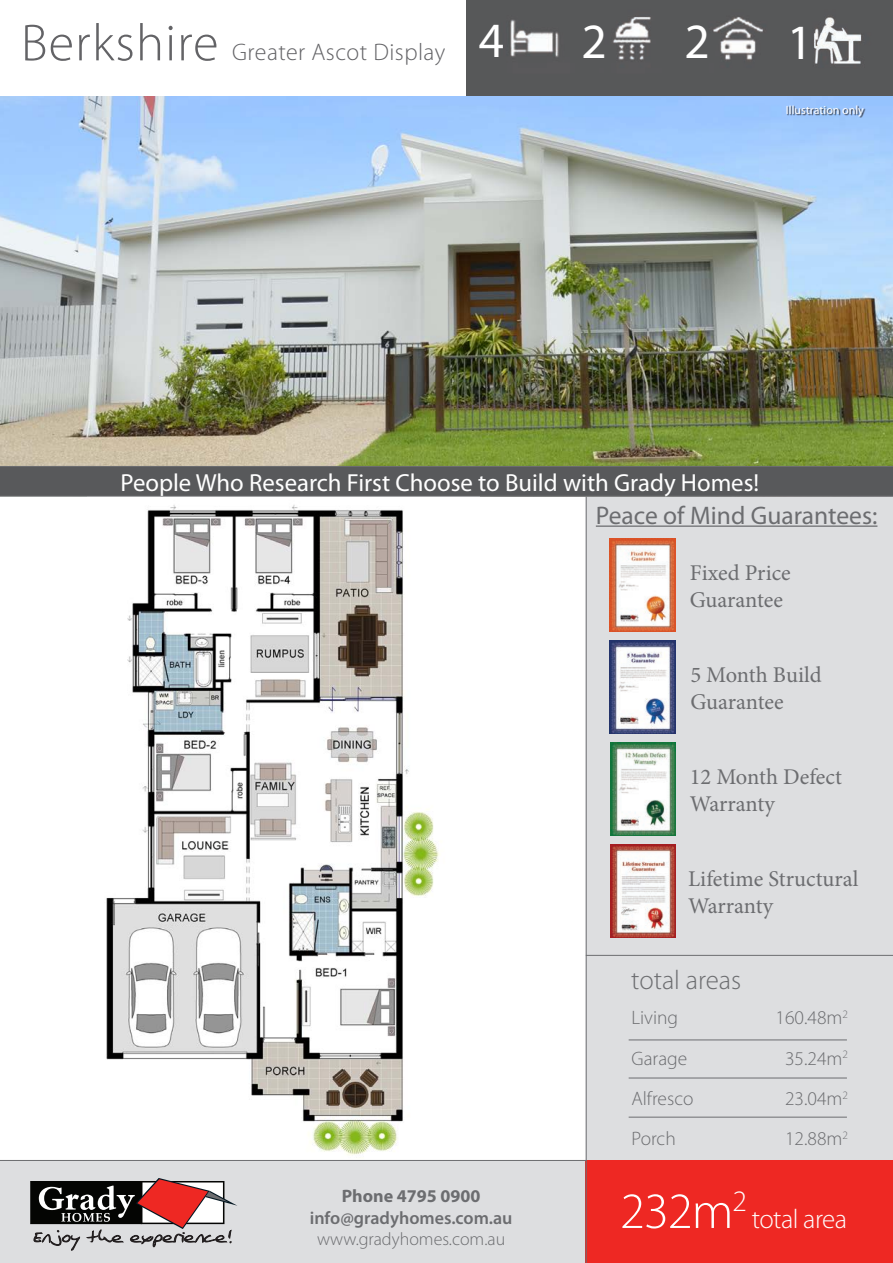
<style>
.page{position:relative;width:893px;height:1263px;background:#fff}
.page>*{position:absolute;margin:0;border:0;box-sizing:border-box;transform-origin:0 0}
.t1{font:300 51px "Myriad Pro";color:#fff}
.t2{font:49.5px "Myriad Pro";color:#fff}
.t3{font:300 27px "Myriad Pro";color:#6c6d70}
.t4{font:300 27px "Myriad Pro";letter-spacing:-.02em;color:#fff}
.t5{font:25.5px "Myriad Pro";color:#6c6d70}
.t6{font:24.75px "Myriad Pro";color:#fff}
.t7{font:300 24px "Myriad Pro";letter-spacing:.02em;color:#636366}
.t8{font:22.5px/27px "Minion Pro";color:#6c6d70}
.t9{font:300 19.5px "Myriad Pro";color:#6c6d70}
.t10{font:600 18px "Myriad Pro";color:#6c6d70}
.t11{font:300 18px "Myriad Pro";color:#6c6d70}
.t12{font:700 18px "Myriad Pro";color:#6c6d70}
.t13{font:12px "Myriad Pro";color:#fff}
.s1{font-size:52.5px}
</style>
<div class="page">
<div style="left:587px;top:496px;width:306px;height:664px;background:#dddee0"></div>
<img style="left:467px;top:0;width:426px;height:96px">
<div style="left:0;top:1161px;width:586px;height:102px;background:#dddee0"></div>
<div style="left:586px;top:1160px;width:307px;height:103px;background:#ee2823"></div>
<hr style="left:596px;top:525px;width:281px;height:2px;background:#6c6d70">
<img style="left:610px;top:538px;width:66px;height:93px">
<img style="left:610px;top:640px;width:66px;height:94px">
<img style="left:610px;top:743px;width:66px;height:93px">
<img style="left:610px;top:845px;width:66px;height:93px">
<img style="left:0;top:96px;width:893px;height:370px">
<img style="left:87px;top:496px;width:392px;height:659px">
<svg style="left:30px;top:1178px;width:207px;height:72px;background:#998181"></svg>
<div style="left:0;top:466px;width:893px;height:30px;background:#58595b"></div>
<div style="left:787px;top:106px;width:78px;height:12px;background:#231f20;opacity:.75"></div>
<hr style="left:629px;top:1039px;width:218px;height:1px;background:#6c6d70">
<hr style="left:629px;top:1078px;width:218px;height:1px;background:#6c6d70">
<hr style="left:629px;top:1117px;width:218px;height:1px;background:#6c6d70">
<hr style="left:586px;top:955px;width:307px;height:1px;background:#6c6d70">
<hr style="left:586px;top:496px;width:1px;height:767px;background:#6c6d70">
<hr style="left:0;top:1160px;width:586px;height:1px;background:#6c6d70">
<p class="t7" style="left:21px;top:39px;width:426px"><span class="s1">Berkshire</span> Greater Ascot Display</p>
<p class="t2" style="left:787px;top:12px;width:27px">1</p>
<p class="t2" style="left:479px;top:10px;width:27px">4</p>
<p class="t2" style="left:582px;top:11px;width:27px">2</p>
<p class="t2" style="left:684px;top:11px;width:27px">2</p>
<p class="t13" style="left:786px;top:102px;width:79px">Illustration only</p>
<p class="t6" style="left:120px;top:467px;width:640px">People Who Research First Choose to Build with Grady Homes!</p>
<p class="t5" style="left:596px;top:499px;width:283px">Peace of Mind Guarantees:</p>
<p class="t8" style="left:690px;top:559px;width:103px">Fixed Price</p>
<p class="t8" style="left:690px;top:586px;width:95px">Guarantee</p>
<p class="t8" style="left:690px;top:661px;width:133px">5 Month Build<br>Guarantee</p>
<p class="t8" style="left:690px;top:764px;width:154px">12 Month Defect<br>Warranty</p>
<p class="t8" style="left:688px;top:865px;width:172px">Lifetime Structural<br>Warranty</p>
<p class="t3" style="left:631px;top:965px;width:112px">total areas</p>
<p class="t12" style="left:342px;top:1184px;width:140px">Phone 4795 0900</p>
<p class="t10" style="left:310px;top:1206px;width:204px">info@gradyhomes.com.au</p>
<p class="t11" style="left:317px;top:1229px;width:190px">www.gradyhomes.com.au</p>
<p class="t9" style="left:631px;top:1007px;width:48px">Living</p>
<p class="t9" style="left:776px;top:1007px;width:74px">160.48m<sup>2</sup></p>
<p class="t9" style="left:631px;top:1047px;width:57px">Garage</p>
<p class="t9" style="left:785px;top:1047px;width:64px">35.24m<sup>2</sup></p>
<p class="t9" style="left:631px;top:1088px;width:63px">Alfresco</p>
<p class="t9" style="left:785px;top:1088px;width:64px">23.04m<sup>2</sup></p>
<p class="t9" style="left:631px;top:1128px;width:46px">Porch</p>
<p class="t9" style="left:785px;top:1128px;width:64px">12.88m<sup>2</sup></p>
<p class="t1" style="left:620px;top:1183px;width:128px">232m<sup>2</sup></p>
<p class="t4" style="left:752px;top:1204px;width:97px">total area</p>
</div>
